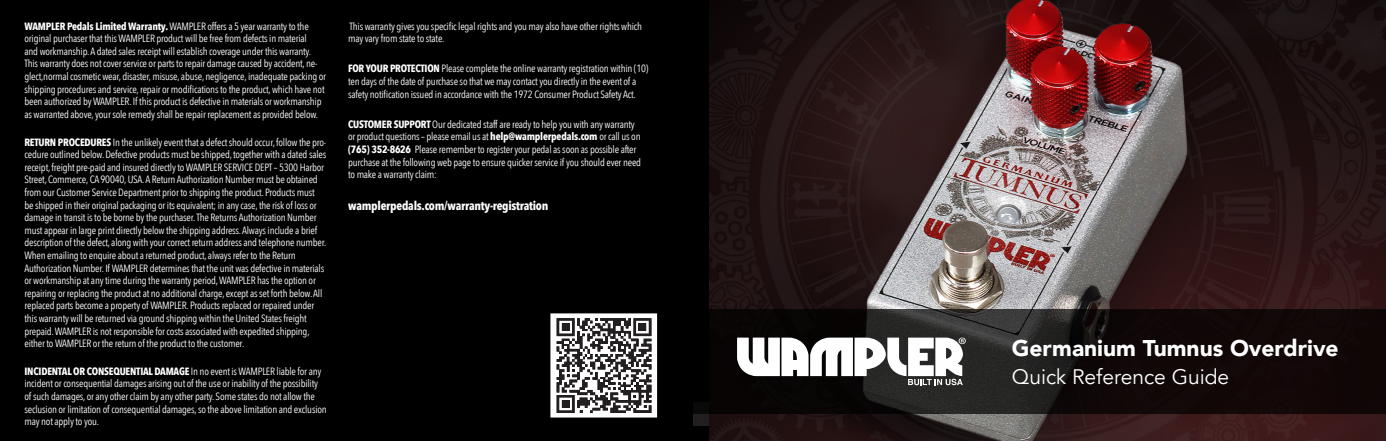
<style>
.page{position:relative;width:1386px;height:441px;background:#000}
.page>*{position:absolute;margin:0;border:0;box-sizing:border-box;transform-origin:0 0}
.t1{font:900 22.75px "Avenir";color:#fff}
.t2{font:21px "Avenir";color:#fff}
.t3{font:700 12.25px "Avenir Next Condensed";letter-spacing:-.02em;color:#fff}
.t4{font:10.5px/12.6px "Avenir Next Condensed";letter-spacing:-.02em;color:#fff}
.s1{font-weight:700}
</style>
<div class="page">
<svg style="left:550px;top:313px;width:107px;height:105px;background:#9b9a9a"></svg>
<div style="left:562px;top:323px;width:7px;height:8px;background:#231f20"></div>
<div style="left:639px;top:323px;width:7px;height:8px;background:#231f20"></div>
<div style="left:562px;top:400px;width:7px;height:8px;background:#231f20"></div>
<img style="left:710px;top:0;width:676px;height:441px">
<svg style="left:710px;top:309px;width:676px;height:104px;fill:#120708"></svg>
<svg style="left:737px;top:338px;width:229px;height:47px"></svg>
<p class="t4" style="left:24px;top:19px;width:303px"><span class="s1">WAMPLER Pedals Limited Warranty.</span> WAMPLER offers a 5 year warranty to the original purchaser that this WAMPLER product will be free from defects in material<br>and workmanship. A dated sales receipt will establish coverage under this warranty.<br>This warranty does not cover service or parts to repair damage caused by accident, ne&shy;glect,normal cosmetic wear, disaster, misuse, abuse, negligence, inadequate packing or shipping procedures and service, repair or modifications to the product, which have not been authorized by WAMPLER. If this product is defective in materials or workmanship as warranted above, your sole remedy shall be repair replacement as provided below.</p>
<p class="t4" style="left:24px;top:135px;width:303px"><span class="s1">RETURN PROCEDURES</span> In the unlikely event that a defect should occur, follow the pro&shy;cedure outlined below. Defective products must be shipped, together with a dated sales receipt, freight pre-paid and insured directly to WAMPLER SERVICE DEPT – 5300 Harbor Street, Commerce, CA 90040, USA. A Return Authorization Number must be obtained from our Customer Service Department prior to shipping the product. Products must be shipped in their original packaging or its equivalent; in any case, the risk of loss or damage in transit is to be borne by the purchaser. The Returns Authorization Number must appear in large print directly below the shipping address. Always include a brief description of the defect, along with your correct return address and telephone number.<br>When emailing to enquire about a returned product, always refer to the Return Authorization Number. If WAMPLER determines that the unit was defective in materials or workmanship at any time during the warranty period, WAMPLER has the option or repairing or replacing the product at no additional charge, except as set forth below. All replaced parts become a property of WAMPLER. Products replaced or repaired under this warranty will be returned via ground shipping within the United States freight prepaid. WAMPLER is not responsible for costs associated with expedited shipping, either to WAMPLER or the return of the product to the customer.</p>
<p class="t4" style="left:24px;top:364px;width:304px"><span class="s1">INCIDENTAL OR CONSEQUENTIAL DAMAGE</span> In no event is WAMPLER liable for any incident or consequential damages arising out of the use or inability of the possibility of such damages, or any other claim by any other party. Some states do not allow the seclusion or limitation of consequential damages, so the above limitation and exclusion may not apply to you.</p>
<p class="t4" style="left:348px;top:19px;width:295px">This warranty gives you specific legal rights and you may also have other rights which may vary from state to state.</p>
<p class="t4" style="left:348px;top:62px;width:302px"><span class="s1">FOR YOUR PROTECTION</span> Please complete the online warranty registration within (10) ten days of the date of purchase so that we may contact you directly in the event of a safety notification issued in accordance with the 1972 Consumer Product Safety Act.</p>
<p class="t4" style="left:348px;top:117px;width:295px"><span class="s1">CUSTOMER SUPPORT</span> Our dedicated staff are ready to help you with any warranty or product questions – please email us at <span class="s1">help@wamplerpedals.com</span> or call us on <span class="s1">(765) 352-8626</span> Please remember to register your pedal as soon as possible after purchase at the following web page to ensure quicker service if you should ever need to make a warranty claim:</p>
<p class="t3" style="left:348px;top:199px;width:202px">wamplerpedals.com/warranty-registration</p>
<p class="t1" style="left:1012px;top:328px;width:328px">Germanium Tumnus Overdrive</p>
<p class="t2" style="left:1012px;top:364px;width:219px">Quick Reference Guide</p>
</div>
